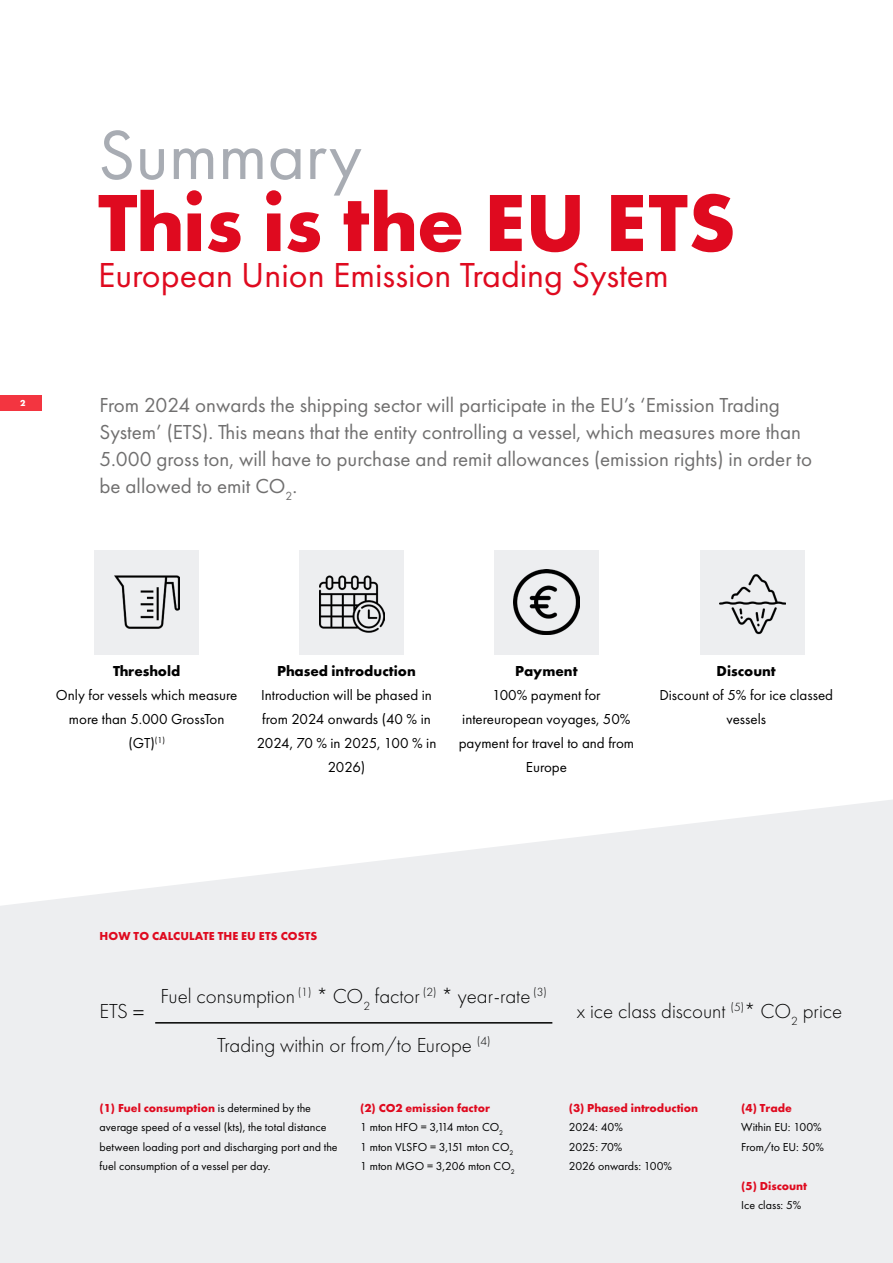
<style>
.page{position:relative;width:893px;height:1263px;background:#fff}
.page>*{position:absolute;margin:0;border:0;box-sizing:border-box;transform-origin:0 0}
.t1{font:700 84px "Futura PT";color:#df0a1f}
.t2{font:72px "Futura PT";color:#a8acb3}
.t3{font:36px "Futura PT";color:#df0a1f}
.t4{font:21px/27px "Futura PT";color:#706f6f}
.t5{font:300 21px "Futura PT";color:#000}
.t6{font:15px/24px "Futura PT";color:#000;text-align:center}
.t7{font:700 15px "Futura PT";color:#000}
.t8{font:12px/19.5px "Futura PT";color:#000}
.t9{font:700 12px "Futura PT";color:#df0a1f}
.t10{font:700 9px "Futura PT";color:#fff}
.s1{font-family:"Minion Pro";font-weight:400}
.s2{font-weight:700;color:#df0a1f}
</style>
<div class="page">
<div style="left:0;top:395px;width:41px;height:16px;background:#f33540"></div>
<svg style="left:0;top:800px;width:893px;height:463px;background:#eeeff1"></svg>
<hr style="left:155px;top:1022px;width:397px;height:1px;background:#000">
<div style="left:95px;top:550px;width:104px;height:104px;background:#edeef0"></div>
<div style="left:494px;top:550px;width:104px;height:104px;background:#edeef0"></div>
<div style="left:300px;top:550px;width:104px;height:104px;background:#edeef0"></div>
<div style="left:700px;top:550px;width:104px;height:104px;background:#edeef0"></div>
<img style="left:114px;top:575px;width:65px;height:54px">
<img style="left:514px;top:569px;width:65px;height:66px">
<img style="left:319px;top:575px;width:65px;height:58px">
<img style="left:720px;top:574px;width:65px;height:61px">
<p class="t10" style="left:20px;top:398px;width:7px">2</p>
<h2 class="t2" style="left:98px;top:112px;width:266px">Summary</h2>
<h1 class="t1" style="left:98px;top:169px;width:639px">This is the EU ETS</h1>
<h3 class="t3" style="left:98px;top:254px;width:572px">European Union Emission Trading System</h3>
<p class="t4" style="left:100px;top:391px;width:714px">From 2024 onwards the shipping sector will participate in the EU’s ‘Emission Trading System’ (ETS). This means that the entity controlling a vessel, which measures more than 5.000 gross ton, will have to purchase and remit allowances (emission rights) in order to be allowed to emit CO<sub>2</sub>.</p>
<p class="t7" style="left:113px;top:661px;width:69px">Threshold</p>
<p class="t6" style="left:56px;top:683px;width:183px">Only for vessels which measure more than 5.000 GrossTon (GT)<sup>(1)</sup></p>
<p class="t7" style="left:277px;top:661px;width:140px">Phased introduction</p>
<p class="t6" style="left:257px;top:683px;width:181px">Introduction will be phased in from 2024 onwards (40 % in<br>2024, 70 % in 2025, 100 % in<br>2026)</p>
<p class="t7" style="left:515px;top:661px;width:64px">Payment</p>
<p class="t6" style="left:459px;top:683px;width:177px">100% payment for intereuropean voyages, 50% payment for travel to and from<br>Europe</p>
<p class="t7" style="left:717px;top:661px;width:61px">Discount</p>
<p class="t6" style="left:659px;top:683px;width:175px">Discount of 5% for ice classed vessels</p>
<p class="t9" style="left:100px;top:929px;width:219px">HOW TO CALCULATE THE EU ETS COSTS</p>
<h3 class="t5" style="left:161px;top:984px;width:388px">Fuel consumption <sup>(1)</sup> * CO<sub>2</sub> factor <sup>(2)</sup> * year-rate <sup>(3)</sup></h3>
<h3 class="t5" style="left:217px;top:1032px;width:275px">Trading within or from/to Europe <sup>(4)</sup></h3>
<h3 class="t5" style="left:100px;top:999px;width:47px">ETS <span class="s1">=</span></h3>
<h3 class="t5" style="left:577px;top:998px;width:267px">x ice class discount <sup>(5)</sup>* CO<sub>2</sub> price</h3>
<p class="t8" style="left:100px;top:1098px;width:240px"><span class="s2">(1) Fuel consumption</span> is determined by the average speed of a vessel (kts), the total distance between loading port and discharging port and the fuel consumption of a vessel per day.</p>
<p class="t8" style="left:360px;top:1098px;width:156px"><span class="s2">(2) CO2 emission factor<br></span>1 mton HFO = 3,114 mton CO<sub>2<br></sub>1 mton VLSFO = 3,151 mton CO<sub>2<br></sub>1 mton MGO = 3,206 mton CO<sub>2</sub></p>
<p class="t9" style="left:569px;top:1100px;width:131px">(3) Phased introduction</p>
<p class="t8" style="left:569px;top:1117px;width:105px">2024: 40%<br>2025: 70%<br>2026 onwards: 100%</p>
<p class="t9" style="left:741px;top:1100px;width:52px">(4) Trade</p>
<p class="t8" style="left:741px;top:1117px;width:84px">Within EU: 100%<br>From/to EU: 50%</p>
<p class="t9" style="left:741px;top:1178px;width:67px">(5) Discount</p>
<p class="t8" style="left:741px;top:1195px;width:62px">Ice class: 5%</p>
</div>
